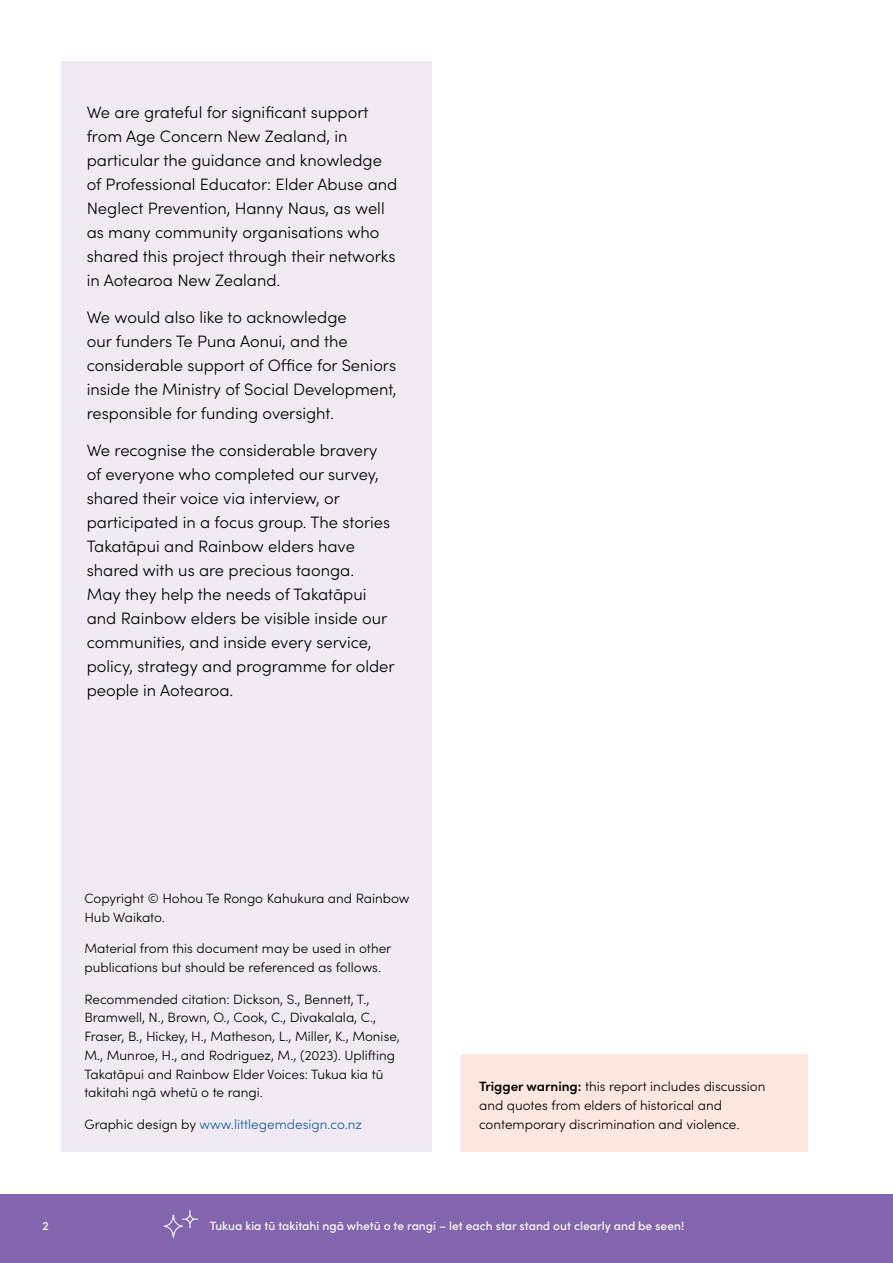
<style>
.page{position:relative;width:893px;height:1263px;background:#fff}
.page>*{position:absolute;margin:0;border:0;box-sizing:border-box;transform-origin:0 0}
.t1{font:300 16.5px/24px "Sofia Pro";color:#000}
.t2{font:300 13.5px/18.8px "Sofia Pro";color:#000}
.t3{font:300 13.5px "Sofia Pro";color:#175d9e}
.t4{font:500 12px "Sofia Pro";color:#fff}
.s1{color:#000}
.s2{font-weight:600}
</style>
<div class="page">
<div style="left:0;top:1194px;width:893px;height:69px;background:#8265ac"></div>
<svg style="left:164px;top:1210px;width:34px;height:28px"></svg>
<div style="left:61px;top:61px;width:371px;height:1091px;background:#f1eaf4"></div>
<div style="left:461px;top:1054px;width:347px;height:98px;background:#fde7df"></div>
<p class="t1" style="left:87px;top:99px;width:312px">We are grateful for significant support from Age Concern New Zealand, in particular the guidance and knowledge of Professional Educator: Elder Abuse and Neglect Prevention, Hanny Naus, as well as many community organisations who shared this project through their networks in Aotearoa New Zealand.</p>
<p class="t1" style="left:87px;top:304px;width:311px">We would also like to acknowledge<br>our funders Te Puna Aonui, and the considerable support of Office for Seniors inside the Ministry of Social Development, responsible for funding oversight.</p>
<p class="t1" style="left:87px;top:437px;width:309px">We recognise the considerable bravery of everyone who completed our survey, shared their voice via interview, or participated in a focus group. The stories Takatāpui and Rainbow elders have shared with us are precious taonga.<br>May they help the needs of Takatāpui and Rainbow elders be visible inside our communities, and inside every service, policy, strategy and programme for older people in Aotearoa.</p>
<p class="t2" style="left:84px;top:888px;width:327px">Copyright © Hohou Te Rongo Kahukura and Rainbow<br>Hub Waikato.</p>
<p class="t2" style="left:84px;top:938px;width:308px">Material from this document may be used in other publications but should be referenced as follows.</p>
<p class="t2" style="left:84px;top:989px;width:317px">Recommended citation: Dickson, S., Bennett, T., Bramwell, N., Brown, O., Cook, C., Divakalala, C., Fraser, B., Hickey, H., Matheson, L., Miller, K., Monise, M., Munroe, H., and Rodriguez, M., (2023). Uplifting Takatāpui and Rainbow Elder Voices: Tukua kia tū takitahi ngā whetū o te rangi.</p>
<p class="t3" style="left:84px;top:1114px;width:279px"><span class="s1">Graphic design by</span> www.littlegemdesign.co.nz</p>
<p class="t2" style="left:479px;top:1076px;width:288px"><span class="s2">Trigger warning:</span> this report includes discussion and quotes from elders of historical and contemporary discrimination and violence.</p>
<p class="t4" style="left:43px;top:1217px;width:8px">2</p>
<p class="t4" style="left:210px;top:1217px;width:476px">Tukua kia tū takitahi ngā whetū o te rangi – let each star stand out clearly and be seen!</p>
</div>
